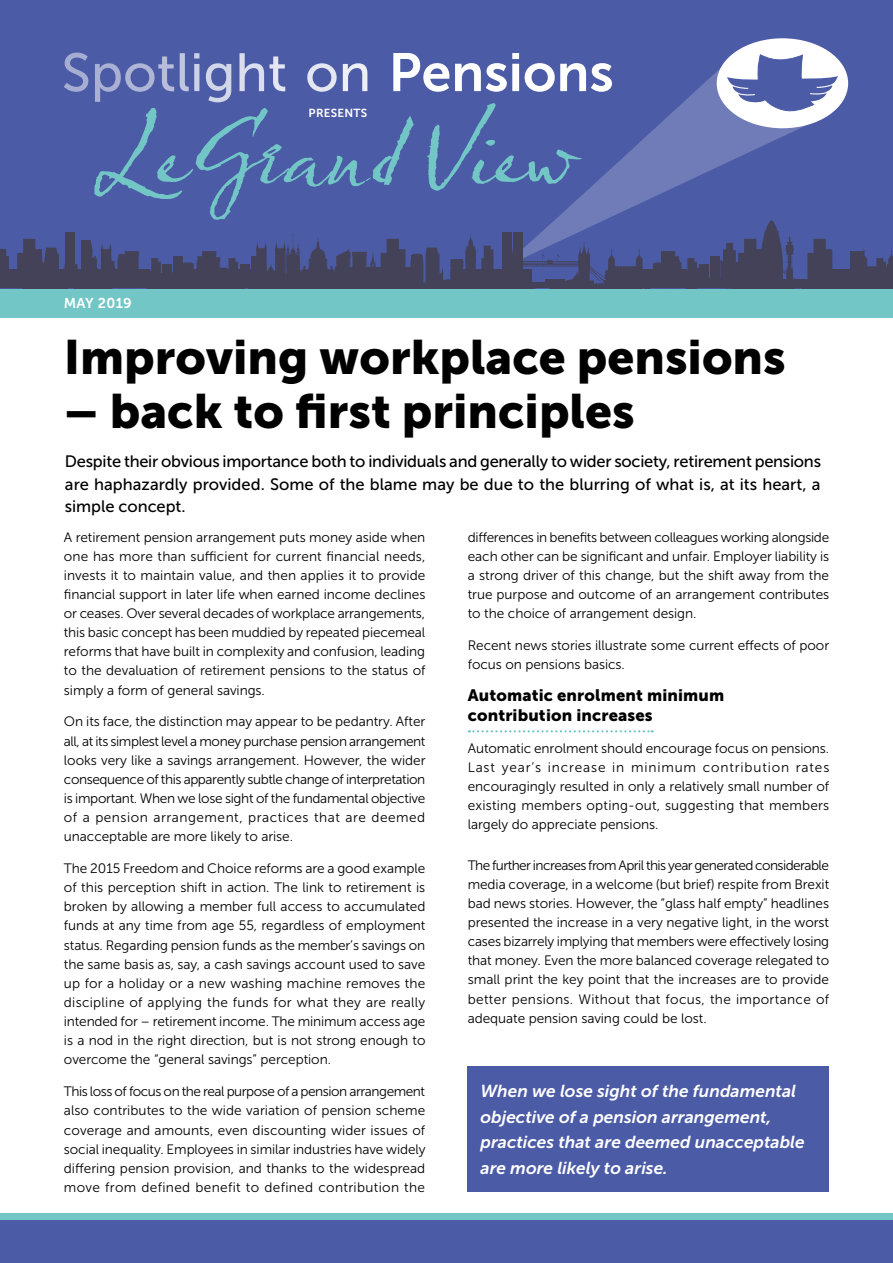
<style>
.page{position:relative;width:893px;height:1263px;background:#fff}
.page>*{position:absolute;margin:0;border:0;box-sizing:border-box;transform-origin:0 0}
.t1{font:48px "Museo Sans 900";color:#000}
.t2{font:italic 17.25px/25.5px "Museo Sans 700";color:#fff}
.t3{font:16.5px/22.5px "Museo Sans 500";color:#000;text-align:justify}
.t4{font:16.5px/19.5px "Museo Sans 900";letter-spacing:.01em;color:#000}
.t5{font:14.25px "Museo Sans 700";letter-spacing:.02em;color:#fff}
.t6{font:13.65px/19px "Museo Sans 300";letter-spacing:-.005em;color:#000;text-align:justify}
.t7{font:11.55px "Museo Sans 700";letter-spacing:.02em;color:#fff}
</style>
<div class="page">
<div style="left:0;top:288px;width:893px;height:30px;background:#73c6c6"></div>
<div style="left:0;top:0;width:893px;height:288px;background:#4c5ba6"></div>
<svg style="left:519px;top:64px;width:290px;height:156px"></svg>
<div style="left:717px;top:38px;width:131px;height:90px;background:#fff;border-radius:50%"></div>
<svg style="left:727px;top:54px;width:111px;height:58px"></svg>
<svg style="left:0;top:220px;width:893px;height:68px"></svg>
<svg style="left:64px;top:53px;width:24px;height:39px"></svg>
<svg style="left:95px;top:56px;width:79px;height:46px"></svg>
<svg style="left:180px;top:53px;width:19px;height:38px"></svg>
<svg style="left:206px;top:63px;width:25px;height:39px"></svg>
<svg style="left:239px;top:53px;width:46px;height:38px"></svg>
<svg style="left:307px;top:63px;width:30px;height:29px"></svg>
<svg style="left:343px;top:63px;width:24px;height:28px"></svg>
<svg style="left:393px;top:53px;width:56px;height:39px"></svg>
<svg style="left:455px;top:53px;width:64px;height:39px"></svg>
<svg style="left:525px;top:63px;width:87px;height:29px"></svg>
<svg style="left:94px;top:103px;width:488px;height:117px"></svg>
<svg style="left:469px;top:730px;width:184px;height:2px"></svg>
<div style="left:468px;top:1066px;width:361px;height:126px;background:#4c5ba6"></div>
<div style="left:0;top:1214px;width:893px;height:49px;background:#4c5ba6"></div>
<div style="left:0;top:1213px;width:893px;height:7px;background:#73c6c6"></div>
<p class="t5" style="left:64px;top:295px;width:70px">MAY 2019</p>
<p class="t7" style="left:309px;top:107px;width:60px">PRESENTS</p>
<h1 class="t1" style="left:64px;top:330px;width:723px">Improving workplace pensions</h1>
<h1 class="t1" style="left:64px;top:384px;width:572px">– back to first principles</h1>
<p class="t3" style="left:65px;top:450px;width:758px">Despite their obvious importance both to individuals and generally to wider society, retirement pensions are haphazardly provided. Some of the blame may be due to the blurring of what is, at its heart, a simple concept.</p>
<p class="t6" style="left:64px;top:527px;width:363px">A retirement pension arrangement puts money aside when one has more than sufficient for current financial needs, invests it to maintain value, and then applies it to provide financial support in later life when earned income declines or ceases. Over several decades of workplace arrangements, this basic concept has been muddied by repeated piecemeal reforms that have built in complexity and confusion, leading to the devaluation of retirement pensions to the status of simply a form of general savings.</p>
<p class="t6" style="left:64px;top:712px;width:363px">On its face, the distinction may appear to be pedantry. After all, at its simplest level a money purchase pension arrangement looks very like a savings arrangement. However, the wider consequence of this apparently subtle change of interpretation is important. When we lose sight of the fundamental objective of a pension arrangement, practices that are deemed unacceptable are more likely to arise.</p>
<p class="t6" style="left:64px;top:859px;width:363px">The 2015 Freedom and Choice reforms are a good example of this perception shift in action. The link to retirement is broken by allowing a member full access to accumulated funds at any time from age 55, regardless of employment status. Regarding pension funds as the member’s savings on the same basis as, say, a cash savings account used to save up for a holiday or a new washing machine removes the discipline of applying the funds for what they are really intended for – retirement income. The minimum access age is a nod in the right direction, but is not strong enough to overcome the “general savings” perception.</p>
<p class="t6" style="left:64px;top:1082px;width:363px">This loss of focus on the real purpose of a pension arrangement also contributes to the wide variation of pension scheme coverage and amounts, even discounting wider issues of social inequality. Employees in similar industries have widely differing pension provision, and thanks to the widespread move from defined benefit to defined contribution the</p>
<p class="t6" style="left:468px;top:527px;width:363px">differences in benefits between colleagues working alongside each other can be significant and unfair. Employer liability is a strong driver of this change, but the shift away from the true purpose and outcome of an arrangement contributes to the choice of arrangement design.</p>
<p class="t6" style="left:468px;top:636px;width:363px">Recent news stories illustrate some current effects of poor focus on pensions basics.</p>
<p class="t4" style="left:468px;top:686px;width:258px">Automatic enrolment minimum contribution increases</p>
<p class="t6" style="left:468px;top:739px;width:363px">Automatic enrolment should encourage focus on pensions.<br>Last year’s increase in minimum contribution rates encouragingly resulted in only a relatively small number of existing members opting-out, suggesting that members largely do appreciate pensions.</p>
<p class="t6" style="left:468px;top:855px;width:363px">The further increases from April this year generated considerable media coverage, in a welcome (but brief) respite from Brexit bad news stories. However, the “glass half empty” headlines presented the increase in a very negative light, in the worst cases bizarrely implying that members were effectively losing that money. Even the more balanced coverage relegated to small print the key point that the increases are to provide better pensions. Without that focus, the importance of adequate pension saving could be lost.</p>
<p class="t2" style="left:480px;top:1078px;width:326px">When we lose sight of the fundamental objective of a pension arrangement, practices that are deemed unacceptable are more likely to arise.</p>
</div>
